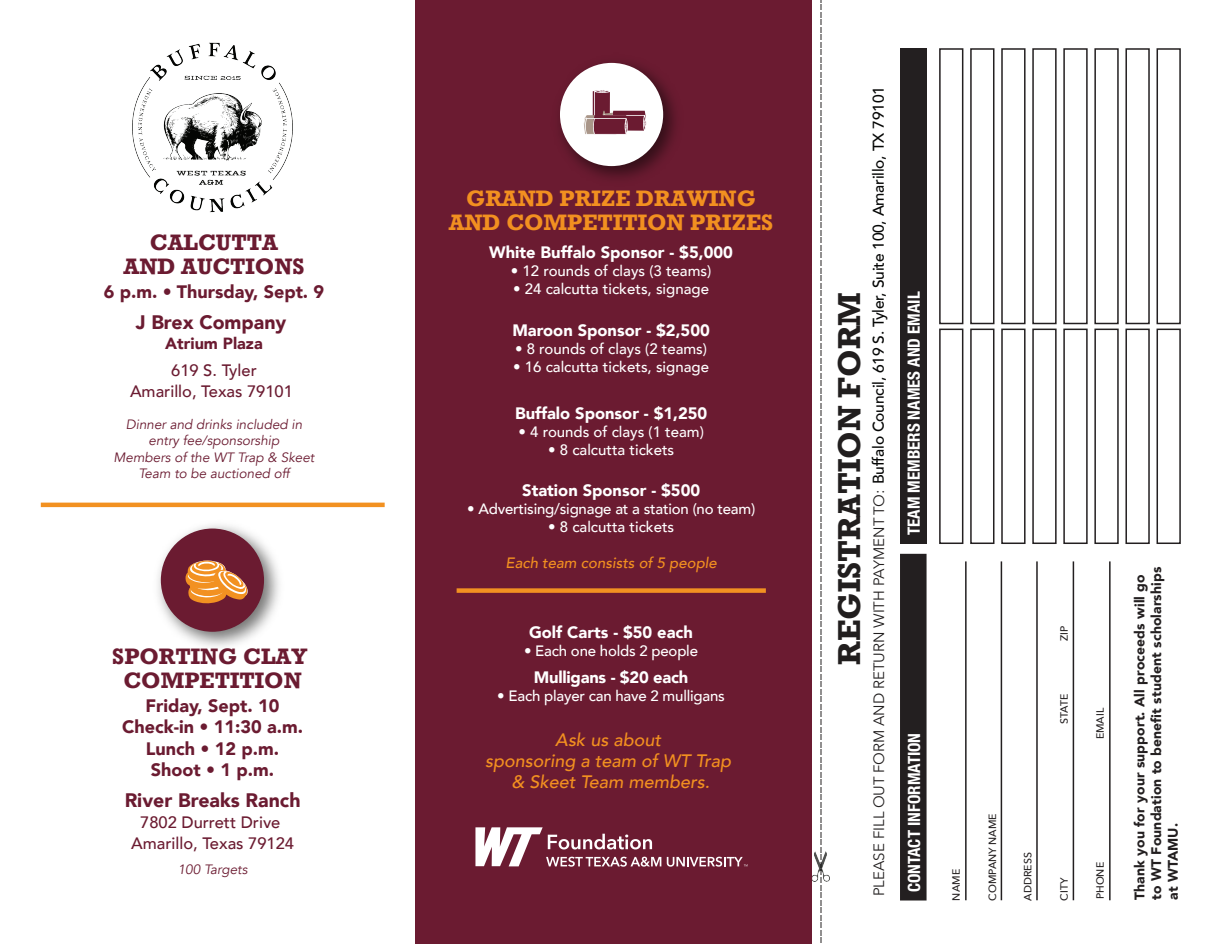
<style>
.page{position:relative;width:1215px;height:945px;background:#fff}
.page>*{position:absolute;margin:0;border:0;box-sizing:border-box;transform-origin:0 0}
.t1{font:700 29.85px "Rockwell";color:#211e1e}
.t2{font:700 21px/24px "Rockwell";color:#6b1b31;text-align:center}
.t3{font:700 21px/24px "Rockwell";color:#f29020;text-align:center}
.t4{font:900 19.5px "Avenir";color:#6b1b31}
.t5{font:900 18px/21px "Avenir";color:#6b1b31;text-align:center}
.t6{font:italic 500 18px/21px "Avenir";color:#f29020;text-align:center}
.t7{font:700 condensed 16.95px "Helvetica Neue";color:#fff}
.t8{font:900 16.5px "Avenir";color:#fff}
.t9{font:500 16.5px/21.1px "Avenir";color:#6b1b31;text-align:center}
.t10{font:900 16.2px "Avenir";color:#6b1b31}
.t11{font:500 15.6px "Avenir";letter-spacing:-.015em;color:#050605}
.t12{font:500 15px "Avenir";color:#fff}
.t13{font:italic 500 15px "Avenir";color:#f29020}
.t14{font:900 13.95px/16.6px "Avenir";letter-spacing:.01em;color:#231f20}
.t15{font:italic 13.5px/16.5px "Avenir";color:#6b1b31;text-align:center}
.t16{font:500 10.5px "Avenir Next";color:#231f20}
.s1{font-family:"Avenir Next";font-weight:400;font-size:15px;color:#211e1e}
</style>
<div class="page">
<img style="left:132px;top:42px;width:161px;height:171px">
<svg style="left:820px;top:0;width:2px;height:943px"></svg>
<img style="left:812px;top:851px;width:18px;height:31px">
<div style="left:900px;top:49px;width:27px;height:495px;background:#231f20"></div>
<div style="left:900px;top:554px;width:27px;height:347px;background:#231f20"></div>
<hr style="left:965px;top:561px;width:2px;height:339px;background:#231f20">
<hr style="left:1001px;top:561px;width:1px;height:339px;background:#231f20">
<hr style="left:1036px;top:561px;width:2px;height:339px;background:#231f20">
<hr style="left:1073px;top:561px;width:1px;height:339px;background:#231f20">
<hr style="left:1109px;top:561px;width:2px;height:339px;background:#231f20">
<div style="left:939px;top:329px;width:24px;height:215px;border:2px solid #231f20"></div>
<div style="left:970px;top:329px;width:24px;height:215px;border:2px solid #231f20"></div>
<div style="left:1001px;top:329px;width:25px;height:215px;border:2px solid #231f20"></div>
<div style="left:1032px;top:329px;width:25px;height:215px;border:2px solid #231f20"></div>
<div style="left:1063px;top:329px;width:25px;height:215px;border:2px solid #231f20"></div>
<div style="left:1094px;top:329px;width:25px;height:215px;border:2px solid #231f20"></div>
<div style="left:1125px;top:329px;width:25px;height:215px;border:2px solid #231f20"></div>
<div style="left:1157px;top:329px;width:24px;height:215px;border:2px solid #231f20"></div>
<div style="left:939px;top:48px;width:24px;height:276px;border:2px solid #231f20"></div>
<div style="left:970px;top:48px;width:24px;height:276px;border:2px solid #231f20"></div>
<div style="left:1001px;top:48px;width:25px;height:276px;border:2px solid #231f20"></div>
<div style="left:1032px;top:48px;width:25px;height:276px;border:2px solid #231f20"></div>
<div style="left:1063px;top:48px;width:25px;height:276px;border:2px solid #231f20"></div>
<div style="left:1094px;top:48px;width:25px;height:276px;border:2px solid #231f20"></div>
<div style="left:1125px;top:48px;width:25px;height:276px;border:2px solid #231f20"></div>
<div style="left:1157px;top:48px;width:24px;height:276px;border:2px solid #231f20"></div>
<div style="left:415px;top:0;width:396px;height:944px;background:#6b1b31"></div>
<hr style="left:41px;top:503px;width:344px;height:4px;background:#f29121">
<img style="left:158px;top:525px;width:122px;height:122px">
<div style="left:161px;top:529px;width:103px;height:103px;background:#6b1b31;border-radius:50%"></div>
<svg style="left:185px;top:560px;width:63px;height:44px"></svg>
<img style="left:560px;top:62px;width:116px;height:116px">
<div style="left:560px;top:63px;width:103px;height:103px;background:#fff;border-radius:50%"></div>
<svg style="left:583px;top:90px;width:63px;height:45px"></svg>
<div style="left:457px;top:588px;width:309px;height:5px;background:#f29121"></div>
<svg style="left:475px;top:827px;width:186px;height:40px"></svg>
<svg style="left:667px;top:857px;width:81px;height:10px"></svg>
<h2 class="t2" style="left:124px;top:230px;width:183px">CALCUTTA<br>AND AUCTIONS</h2>
<p class="t5" style="left:104px;top:281px;width:222px">6 p.m. • Thursday, Sept. 9</p>
<h3 class="t4" style="left:136px;top:305px;width:152px">J Brex Company</h3>
<p class="t10" style="left:165px;top:329px;width:99px">Atrium Plaza</p>
<p class="t9" style="left:130px;top:359px;width:164px">619 S. Tyler<br>Amarillo, Texas 79101</p>
<p class="t15" style="left:114px;top:416px;width:202px">Dinner and drinks included in entry fee/sponsorship<br>Members of the WT Trap &amp; Skeet<br>Team to be auctioned off</p>
<h2 class="t2" style="left:112px;top:645px;width:197px">SPORTING CLAY<br>COMPETITION</h2>
<p class="t5" style="left:122px;top:695px;width:182px">Friday, Sept. 10<br>Check-in • 11:30 a.m.<br>Lunch • 12 p.m.<br>Shoot • 1 p.m.</p>
<h3 class="t4" style="left:125px;top:783px;width:177px">River Breaks Ranch</h3>
<p class="t9" style="left:131px;top:811px;width:164px">7802 Durrett Drive<br>Amarillo, Texas 79124</p>
<p class="t15" style="left:178px;top:861px;width:71px">100 Targets</p>
<h2 class="t3" style="left:449px;top:186px;width:326px">GRAND PRIZE DRAWING<br>AND COMPETITION PRIZES</h2>
<p class="t8" style="left:489px;top:238px;width:245px">White Buffalo Sponsor - $5,000</p>
<p class="t12" style="left:511px;top:257px;width:202px">• 12 rounds of clays (3 teams)</p>
<p class="t12" style="left:513px;top:275px;width:197px">• 24 calcutta tickets, signage</p>
<p class="t8" style="left:512px;top:316px;width:199px">Maroon Sponsor - $2,500</p>
<p class="t12" style="left:515px;top:336px;width:194px">• 8 rounds of clays (2 teams)</p>
<p class="t12" style="left:513px;top:354px;width:197px">• 16 calcutta tickets, signage</p>
<p class="t8" style="left:515px;top:399px;width:194px">Buffalo Sponsor - $1,250</p>
<p class="t12" style="left:519px;top:419px;width:187px">• 4 rounds of clays (1 team)</p>
<p class="t12" style="left:548px;top:437px;width:128px">• 8 calcutta tickets</p>
<p class="t8" style="left:522px;top:476px;width:180px">Station Sponsor - $500</p>
<p class="t12" style="left:467px;top:495px;width:289px">• Advertising/signage at a station (no team)</p>
<p class="t12" style="left:548px;top:513px;width:128px">• 8 calcutta tickets</p>
<p class="t13" style="left:506px;top:554px;width:213px">Each team consists of 5 people</p>
<p class="t8" style="left:529px;top:618px;width:166px">Golf Carts - $50 each</p>
<p class="t12" style="left:524px;top:638px;width:175px">• Each one holds 2 people</p>
<p class="t8" style="left:534px;top:663px;width:156px">Mulligans - $20 each</p>
<p class="t12" style="left:497px;top:683px;width:229px">• Each player can have 2 mulligans</p>
<p class="t6" style="left:485px;top:730px;width:248px">Ask us about<br>sponsoring a team of WT Trap &amp; Skeet Team members.</p>
<h1 class="t1" style="left:830px;top:665px;width:374px;rotate:-90deg">REGISTRATION FORM</h1>
<p class="t11" style="left:865px;top:896px;width:811px;rotate:-90deg"><span class="s1">PLEASE FILL OUT FORM AND RETURN WITH PAYMENT TO:</span> Buffalo Council, 619 S. Tyler, Suite 100, Amarillo, TX 79101</p>
<p class="t7" style="left:904px;top:535px;width:245px;rotate:-90deg">TEAM MEMBERS NAMES AND EMAIL</p>
<p class="t7" style="left:904px;top:892px;width:161px;rotate:-90deg">CONTACT INFORMATION</p>
<p class="t16" style="left:1055px;top:641px;width:17px;rotate:-90deg">ZIP</p>
<p class="t16" style="left:1055px;top:724px;width:32px;rotate:-90deg">STATE</p>
<p class="t16" style="left:1091px;top:739px;width:33px;rotate:-90deg">EMAIL</p>
<p class="t16" style="left:947px;top:901px;width:33px;rotate:-90deg">NAME</p>
<p class="t16" style="left:983px;top:901px;width:89px;rotate:-90deg">COMPANY NAME</p>
<p class="t16" style="left:1019px;top:901px;width:50px;rotate:-90deg">ADDRESS</p>
<p class="t16" style="left:1055px;top:901px;width:24px;rotate:-90deg">CITY</p>
<p class="t16" style="left:1091px;top:899px;width:39px;rotate:-90deg">PHONE</p>
<p class="t14" style="left:1131px;top:900px;width:335px;rotate:-90deg">Thank you for your support. All proceeds will go to WT Foundation to benefit student scholarships at WTAMU.</p>
</div>
